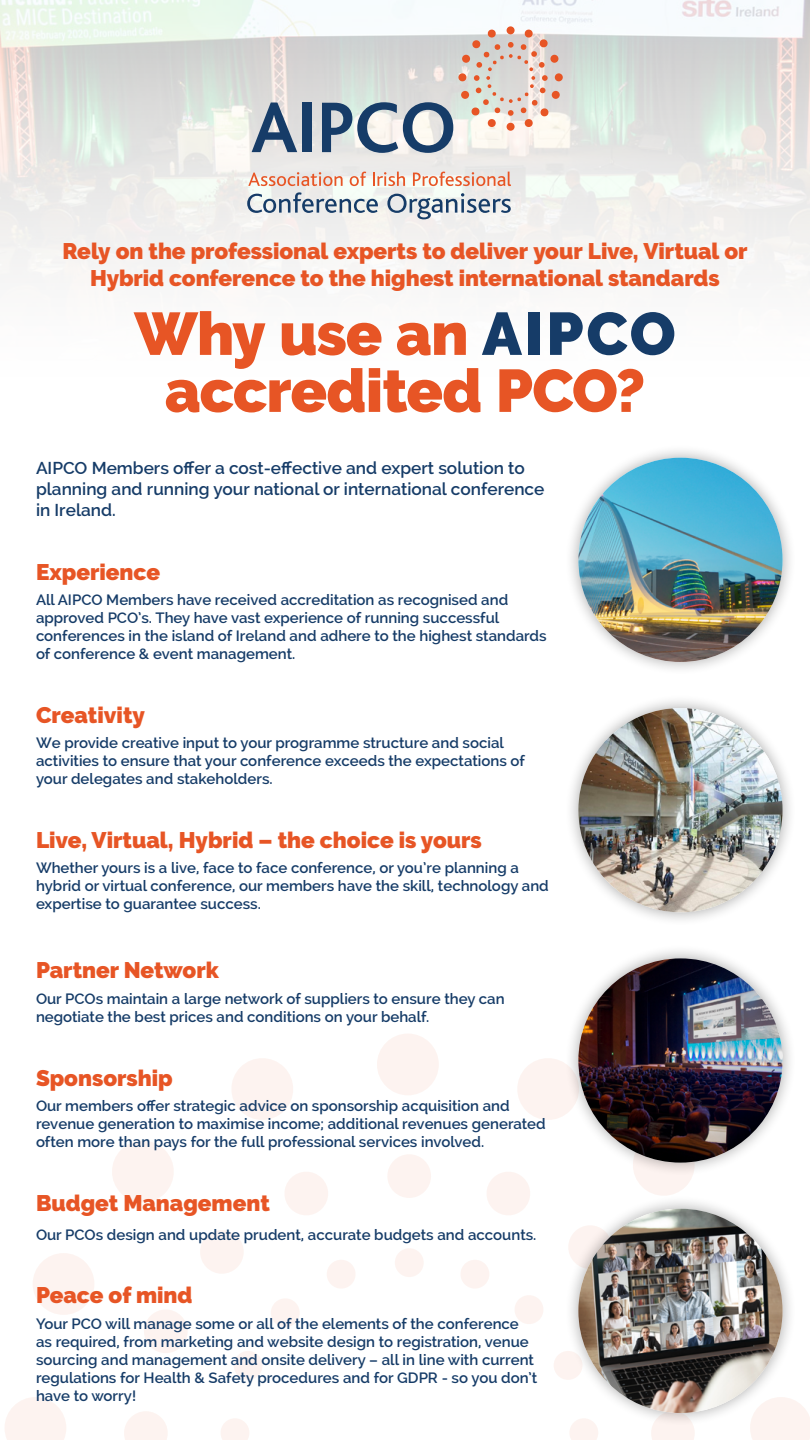
<style>
.page{position:relative;width:810px;height:1440px;background:#fff}
.page>*{position:absolute;margin:0;border:0;box-sizing:border-box;transform-origin:0 0}
.t1{font:900 60px/57px "Raleway";letter-spacing:-.015em;color:#e75525;text-align:center}
.t2{font:900 22.5px/27px "Raleway";color:#e75525;text-align:center}
.t3{font:600 17.25px/21.1px "Raleway";color:#163c68}
.t4{font:600 15px/18px "Raleway";color:#163c68}
.s1{color:#163c68}
</style>
<div class="page">
<div style="left:377px;top:1033px;width:62px;height:62px;background:#fdf3f0;border-radius:50%"></div>
<svg style="left:750px;top:1402px;width:60px;height:38px"></svg>
<svg style="left:5px;top:1397px;width:61px;height:43px"></svg>
<svg style="left:112px;top:1141px;width:62px;height:61px"></svg>
<svg style="left:232px;top:1058px;width:61px;height:62px"></svg>
<svg style="left:636px;top:1177px;width:56px;height:18px"></svg>
<svg style="left:518px;top:1058px;width:46px;height:62px"></svg>
<div style="left:33px;top:1253px;width:61px;height:62px;background:#fdf3f0;border-radius:50%"></div>
<div style="left:387px;top:1154px;width:44px;height:44px;background:#fdf3f0;border-radius:50%"></div>
<svg style="left:651px;top:1427px;width:44px;height:13px"></svg>
<svg style="left:124px;top:1411px;width:44px;height:29px"></svg>
<svg style="left:200px;top:1230px;width:44px;height:44px"></svg>
<svg style="left:285px;top:1172px;width:43px;height:43px"></svg>
<svg style="left:487px;top:1172px;width:43px;height:43px"></svg>
<div style="left:144px;top:1309px;width:44px;height:44px;background:#fdf3f0;border-radius:50%"></div>
<div style="left:395px;top:1248px;width:29px;height:29px;background:#fdf3f0;border-radius:50%"></div>
<svg style="left:570px;top:1427px;width:28px;height:13px"></svg>
<svg style="left:221px;top:1418px;width:28px;height:22px"></svg>
<svg style="left:271px;top:1299px;width:29px;height:28px"></svg>
<svg style="left:327px;top:1260px;width:28px;height:28px"></svg>
<svg style="left:515px;top:1295px;width:28px;height:29px"></svg>
<svg style="left:461px;top:1260px;width:28px;height:28px"></svg>
<div style="left:234px;top:1351px;width:29px;height:29px;background:#fdf3f0;border-radius:50%"></div>
<div style="left:554px;top:1351px;width:29px;height:29px;background:#fdf3f0;border-radius:50%"></div>
<img style="left:0;top:0;width:810px;height:275px">
<svg style="left:507px;top:26px;width:8px;height:8px"></svg>
<div style="left:507px;top:123px;width:8px;height:8px;background:#e75525;border-radius:50%"></div>
<div style="left:555px;top:73px;width:8px;height:8px;background:#e75525;border-radius:50%"></div>
<div style="left:458px;top:73px;width:8px;height:8px;background:#e75525;border-radius:50%"></div>
<div style="left:461px;top:91px;width:8px;height:8px;background:#e75525;border-radius:50%"></div>
<div style="left:552px;top:91px;width:8px;height:8px;background:#e75525;border-radius:50%"></div>
<div style="left:462px;top:55px;width:8px;height:8px;background:#e75525;border-radius:50%"></div>
<div style="left:550px;top:55px;width:8px;height:8px;background:#e75525;border-radius:50%"></div>
<svg style="left:471px;top:29px;width:78px;height:98px;background:#e1cdc3"></svg>
<svg style="left:252px;top:103px;width:45px;height:49px;background:#8d9cad"></svg>
<div style="left:303px;top:103px;width:9px;height:49px;background:#163c68"></div>
<svg style="left:322px;top:102px;width:131px;height:51px"></svg>
<svg style="left:248px;top:172px;width:95px;height:14px"></svg>
<svg style="left:350px;top:172px;width:16px;height:14px"></svg>
<svg style="left:373px;top:172px;width:32px;height:14px"></svg>
<svg style="left:413px;top:172px;width:98px;height:14px"></svg>
<svg style="left:247px;top:192px;width:131px;height:21px"></svg>
<svg style="left:387px;top:193px;width:124px;height:26px"></svg>
<div style="left:564px;top:444px;width:233px;height:232px;background:#000;opacity:.33"></div>
<img style="left:578px;top:458px;width:205px;height:204px;border-radius:102px">
<div style="left:564px;top:694px;width:233px;height:233px;background:#000;opacity:.33"></div>
<img style="left:578px;top:708px;width:205px;height:204px;border-radius:102px">
<div style="left:564px;top:944px;width:233px;height:233px;background:#000;opacity:.33"></div>
<img style="left:578px;top:958px;width:205px;height:205px;border-radius:102px">
<div style="left:564px;top:1195px;width:233px;height:232px;background:#000;opacity:.33"></div>
<img style="left:578px;top:1209px;width:205px;height:204px;border-radius:102px">
<h2 class="t2" style="left:62px;top:238px;width:687px">Rely on the professional experts to deliver your Live, Virtual or<br>Hybrid conference to the highest international standards</h2>
<h1 class="t1" style="left:134px;top:305px;width:543px">Why use an <span class="s1">AIPCO </span>accredited PCO?</h1>
<p class="t3" style="left:36px;top:457px;width:510px">AIPCO Members offer a cost-effective and expert solution to planning and running your national or international conference in Ireland.</p>
<h2 class="t2" style="left:36px;top:558px;width:126px">Experience</h2>
<p class="t4" style="left:36px;top:591px;width:512px">All AIPCO Members have received accreditation as recognised and approved PCO’s. They have vast experience of running successful conferences in the island of Ireland and adhere to the highest standards of conference &amp; event management.</p>
<h2 class="t2" style="left:36px;top:702px;width:110px">Creativity</h2>
<p class="t4" style="left:36px;top:734px;width:491px">We provide creative input to your programme structure and social activities to ensure that your conference exceeds the expectations of your delegates and stakeholders.</p>
<h2 class="t2" style="left:36px;top:827px;width:447px">Live, Virtual, Hybrid – the choice is yours</h2>
<p class="t4" style="left:36px;top:859px;width:514px">Whether yours is a live, face to face conference, or you’re planning a hybrid or virtual conference, our members have the skill, technology and expertise to guarantee success.</p>
<h2 class="t2" style="left:36px;top:957px;width:184px">Partner Network</h2>
<p class="t4" style="left:36px;top:990px;width:470px">Our PCOs maintain a large network of suppliers to ensure they can negotiate the best prices and conditions on your behalf.</p>
<h2 class="t2" style="left:36px;top:1064px;width:138px">Sponsorship</h2>
<p class="t4" style="left:36px;top:1097px;width:511px">Our members offer strategic advice on sponsorship acquisition and revenue generation to maximise income; additional revenues generated often more than pays for the full professional services involved.</p>
<h2 class="t2" style="left:36px;top:1189px;width:235px">Budget Management</h2>
<p class="t4" style="left:36px;top:1226px;width:502px">Our PCOs design and update prudent, accurate budgets and accounts.</p>
<h2 class="t2" style="left:36px;top:1282px;width:158px">Peace of mind</h2>
<p class="t4" style="left:36px;top:1315px;width:503px">Your PCO will manage some or all of the elements of the conference as required, from marketing and website design to registration, venue sourcing and management and onsite delivery – all in line with current regulations for Health &amp; Safety procedures and for GDPR - so you don’t have to worry!</p>
</div>
